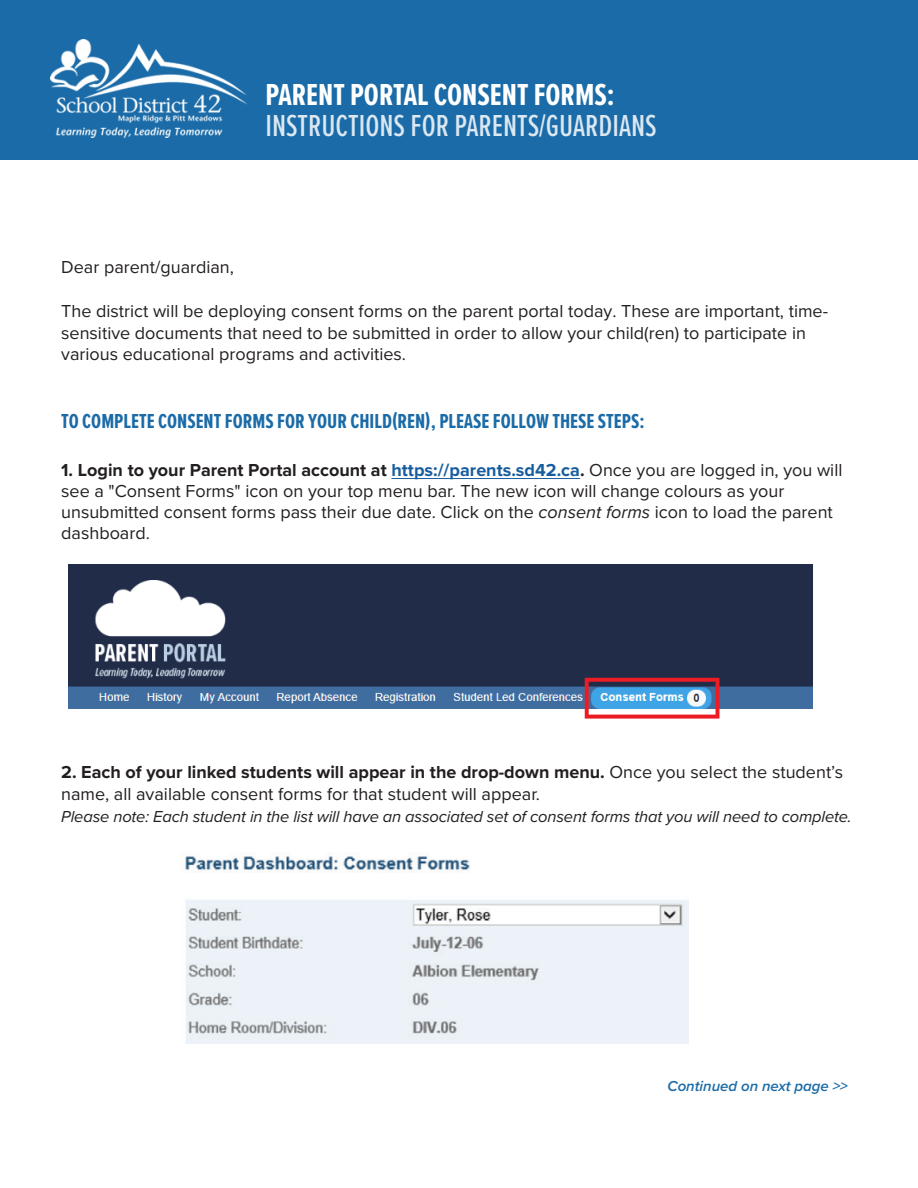
<style>
.page{position:relative;width:918px;height:1188px;background:#fff}
.page>*{position:absolute;margin:0;border:0;box-sizing:border-box;transform-origin:0 0}
.t1{font:500 31.5px "Proxima Nova Ex Cn";color:#dbe7f1}
.t2{font:700 31.5px "Proxima Nova Ex Cn";color:#fff}
.t3{font:700 21px "Proxima Nova Ex Cn";color:#1a6ba7}
.t4{font:18px/21px "Proxima Nova";color:#231f20}
.t5{font:italic 16.5px "Proxima Nova";letter-spacing:-.01em;color:#231f20}
.t6{font:italic 600 15px "Proxima Nova";color:#1a6ba7}
.s1{font-weight:700}
.s2{font-weight:700;color:#175d9e}
.s3{font-style:italic}
</style>
<div class="page">
<hr style="left:391px;top:478px;width:189px;height:1px;background:#175d9e">
<div style="left:0;top:0;width:918px;height:159px;background:#1a6ba7"></div>
<img style="left:50px;top:40px;width:198px;height:98px">
<img style="left:185px;top:856px;width:503px;height:187px">
<img style="left:69px;top:565px;width:744px;height:154px">
<h1 class="t2" style="left:266px;top:76px;width:351px">PARENT PORTAL CONSENT FORMS:</h1>
<h1 class="t1" style="left:266px;top:107px;width:393px">INSTRUCTIONS FOR PARENTS/GUARDIANS</h1>
<p class="t4" style="left:61px;top:257px;width:174px">Dear parent/guardian,</p>
<p class="t4" style="left:61px;top:301px;width:768px">The district will be deploying consent forms on the parent portal today. These are important, time&shy;sensitive documents that need to be submitted in order to allow your child(ren) to participate in various educational programs and activities.</p>
<p class="t3" style="left:61px;top:409px;width:585px">TO COMPLETE CONSENT FORMS FOR YOUR CHILD(REN), PLEASE FOLLOW THESE STEPS:</p>
<p class="t4" style="left:61px;top:460px;width:783px"><span class="s1">1. Login to your Parent Portal account at</span> <span class="s2">https://parents.sd42.ca</span><span class="s1">.</span> Once you are logged in, you will see a "Consent Forms" icon on your top menu bar. The new icon will change colours as your unsubmitted consent forms pass their due date. Click on the <span class="s3">consent forms</span> icon to load the parent dashboard.</p>
<p class="t4" style="left:61px;top:762px;width:784px;line-height:21.6px"><span class="s1">2. Each of your linked students will appear in the drop-down menu.</span> Once you select the student’s name, all available consent forms for that student will appear.</p>
<p class="t5" style="left:61px;top:806px;width:792px">Please note: Each student in the list will have an associated set of consent forms that you will need to complete.</p>
<p class="t6" style="left:667px;top:1077px;width:182px">Continued on next page &gt;&gt;</p>
</div>
